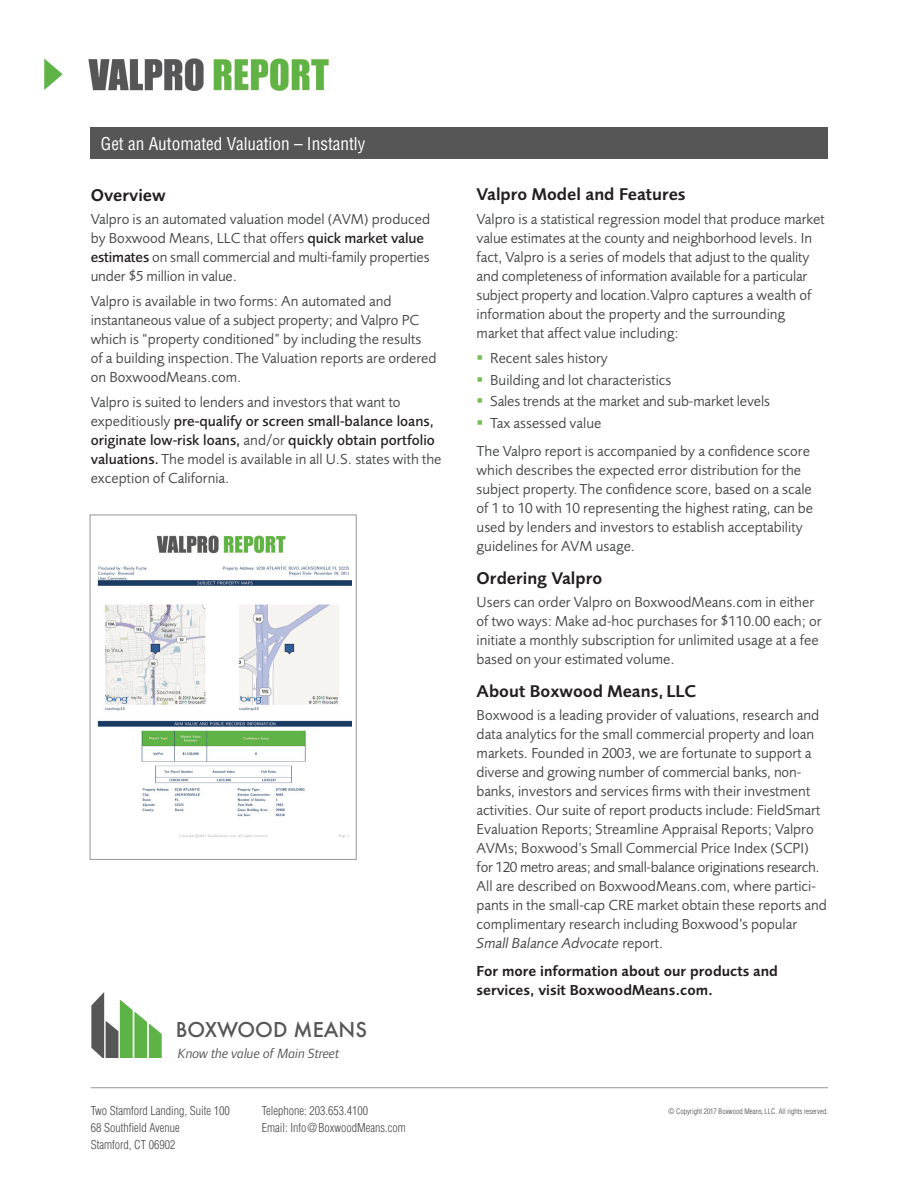
<style>
.page{position:relative;width:918px;height:1188px;background:#fff}
.page>*{position:absolute;margin:0;border:0;box-sizing:border-box;transform-origin:0 0}
.t1{font:500 19.8px "Futura";color:#555655}
.t2{font:17.7px "Foundry Sans Demi";color:#231f20}
.t3{font:condensed 17.25px "Helvetica";color:#fff}
.t4{font:15px/19px "Foundry Sans";color:#454647}
.t5{font:15px/18.9px "Foundry Sans Demi";color:#231f20}
.t6{font:italic 13.95px "Foundry Form Sans";letter-spacing:-.01em;color:#555655}
.t7{font:300 condensed 12px/17.2px "Helvetica";color:#454647}
.t8{font:300 condensed 7.5px "Helvetica";color:#454647}
.s1{font-weight:500;color:#231f20}
.s2{color:#76bb56}
.s3{font-style:italic}
</style>
<div class="page">
<div style="left:90px;top:128px;width:738px;height:31px;background:#565656"></div>
<img style="left:98px;top:566px;width:253px;height:272px">
<div style="left:90px;top:515px;width:266px;height:345px;border:1px solid #939598"></div>
<svg style="left:44px;top:58px;width:19px;height:32px"></svg>
<img style="left:88px;top:58px;width:241px;height:33px">
<hr style="left:91px;top:1087px;width:737px;height:1px;background:#939598">
<div style="left:134px;top:1012px;width:13px;height:58px;background:#5eb346"></div>
<div style="left:120px;top:1000px;width:13px;height:58px;background:#5eb346"></div>
<div style="left:149px;top:1024px;width:13px;height:58px;background:#5eb346"></div>
<div style="left:106px;top:1021px;width:12px;height:58px;background:#555655"></div>
<div style="left:91px;top:992px;width:13px;height:83px;background:#555655"></div>
<svg style="left:91px;top:992px;width:71px;height:42px"></svg>
<div style="left:85px;top:1058px;width:81px;height:26px;background:#fff"></div>
<svg style="left:91px;top:1045px;width:15px;height:13px"></svg>
<img style="left:156px;top:535px;width:130px;height:19px">
<p class="t3" style="left:101px;top:133px;width:266px">Get an Automated Valuation – Instantly</p>
<p class="t2" style="left:91px;top:185px;width:76px">Overview</p>
<p class="t4" style="left:91px;top:210px;width:341px">Valpro is an automated valuation model (AVM) produced by Boxwood Means, LLC that offers <span class="s1">quick market value estimates</span> on small commercial and multi-family properties under $5 million in value.</p>
<p class="t4" style="left:91px;top:292px;width:347px">Valpro is available in two forms: An automated and instantaneous value of a subject property; and Valpro PC which is “property conditioned” by including the results of a building inspection. The Valuation reports are ordered on BoxwoodMeans.com.</p>
<p class="t4" style="left:91px;top:392px;width:352px">Valpro is suited to lenders and investors that want to expeditiously <span class="s1">pre-qualify or screen small-balance loans, originate low-risk loans,</span> and/or <span class="s1">quickly obtain portfolio valuations.</span> The model is available in all U.S. states with the exception of California.</p>
<h1 class="t1" style="left:176px;top:1016px;width:193px">BOXWOOD MEANS</h1>
<p class="t6" style="left:178px;top:1045px;width:163px">Know the value of Main Street</p>
<p class="t2" style="left:477px;top:184px;width:211px">Valpro Model and Features</p>
<p class="t4" style="left:477px;top:209px;width:350px">Valpro is a statistical regression model that produce market value estimates at the county and neighborhood levels. In fact, Valpro is a series of models that adjust to the quality and completeness of information available for a particular subject property and location.Valpro captures a wealth of information about the property and the surrounding market that affect value including:</p>
<p class="t4" style="left:477px;top:348px;width:133px"><span class="s2">▪</span> Recent sales history</p>
<p class="t4" style="left:477px;top:370px;width:196px"><span class="s2">▪</span> Building and lot characteristics</p>
<p class="t4" style="left:477px;top:392px;width:295px"><span class="s2">▪</span> Sales trends at the market and sub-market levels</p>
<p class="t4" style="left:477px;top:410px;width:335px;line-height:27.9px"><span class="s2">▪</span> Tax assessed value<br>The Valpro report is accompanied by a confidence score</p>
<p class="t4" style="left:477px;top:461px;width:338px">which describes the expected error distribution for the subject property. The confidence score, based on a scale of 1 to 10 with 10 representing the highest rating, can be used by lenders and investors to establish acceptability guidelines for AVM usage.</p>
<p class="t2" style="left:477px;top:568px;width:127px">Ordering Valpro</p>
<p class="t4" style="left:477px;top:593px;width:346px">Users can order Valpro on BoxwoodMeans.com in either of two ways: Make ad-hoc purchases for $110.00 each; or initiate a monthly subscription for unlimited usage at a fee based on your estimated volume.</p>
<p class="t2" style="left:477px;top:681px;width:221px">About Boxwood Means, LLC</p>
<p class="t4" style="left:477px;top:706px;width:352px">Boxwood is a leading provider of valuations, research and data analytics for the small commercial property and loan markets. Founded in 2003, we are fortunate to support a diverse and growing number of commercial banks, non&shy;banks, investors and services firms with their investment activities. Our suite of report products include: FieldSmart Evaluation Reports; Streamline Appraisal Reports; Valpro AVMs; Boxwood’s Small Commercial Price Index (SCPI) for 120 metro areas; and small-balance originations research.<br>All are described on BoxwoodMeans.com, where partici&shy;pants in the small-cap CRE market obtain these reports and complimentary research including Boxwood’s popular <span class="s3">Small Balance Advocate</span> report.</p>
<p class="t5" style="left:477px;top:961px;width:303px">For more information about our products and services, visit BoxwoodMeans.com.</p>
<p class="t7" style="left:91px;top:1102px;width:141px">Two Stamford Landing, Suite 100<br>68 Southfield Avenue<br>Stamford, CT 06902</p>
<p class="t7" style="left:262px;top:1102px;width:108px">Telephone: 203.653.4100</p>
<p class="t8" style="left:669px;top:1107px;width:161px">© Copyright 2017 Boxwood Means, LLC. All rights reserved.</p>
<p class="t7" style="left:262px;top:1119px;width:145px">Email: Info@BoxwoodMeans.com</p>
</div>
